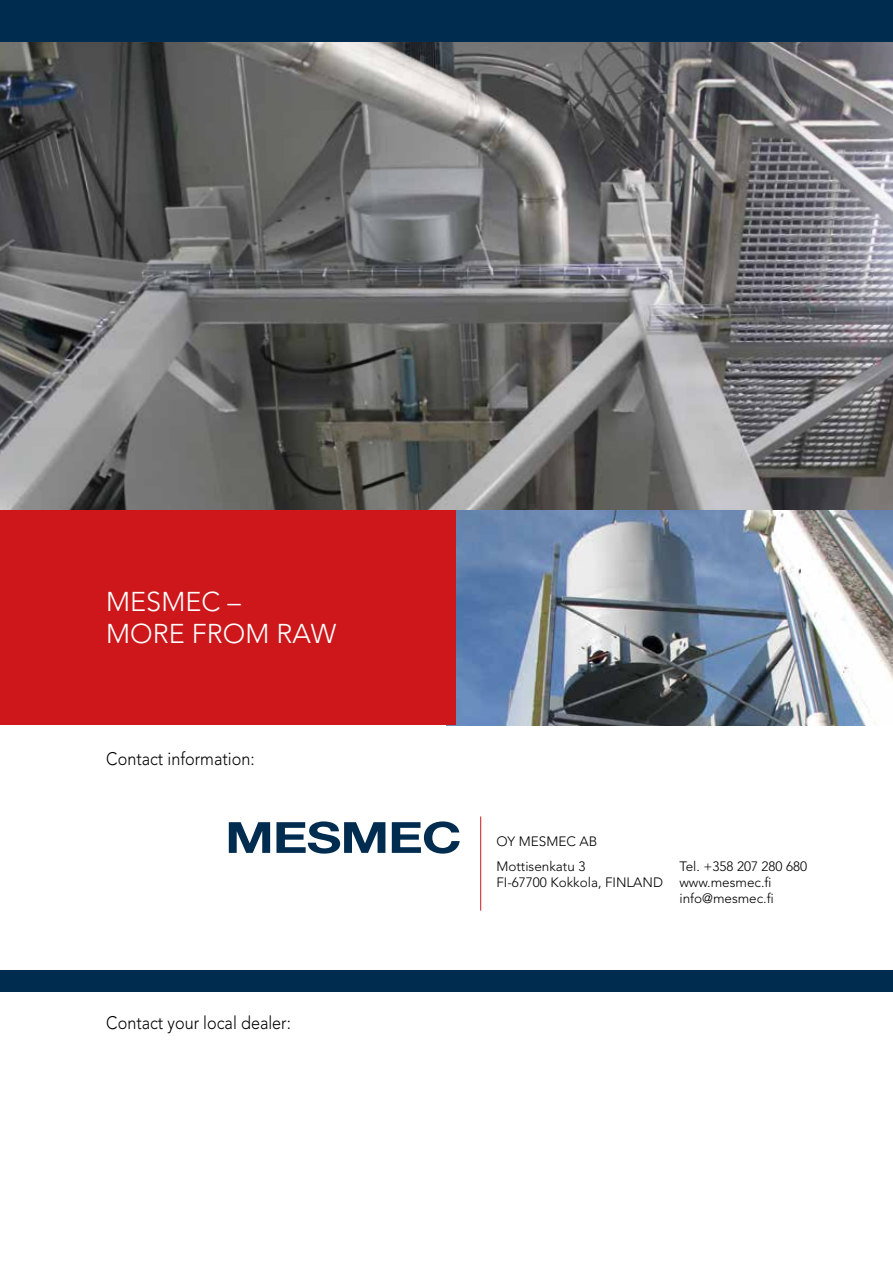
<style>
.page{position:relative;width:893px;height:1263px;background:#fff}
.page>*{position:absolute;margin:0;border:0;box-sizing:border-box;transform-origin:0 0}
.t1{font:300 27px/32.4px "Avenir LT Std";color:#fff}
.t2{font:300 18px "Avenir LT Std";color:#000;scale:.9 1}
.t3{font:300 13.5px/16.2px "Avenir LT Std";color:#000}
</style>
<div class="page">
<div style="left:0;top:0;width:893px;height:43px;background:#002c50"></div>
<img style="left:0;top:43px;width:893px;height:467px">
<img style="left:456px;top:510px;width:437px;height:215px">
<div style="left:0;top:510px;width:456px;height:215px;background:#cd171a"></div>
<svg style="left:229px;top:821px;width:231px;height:33px"></svg>
<hr style="left:480px;top:816px;width:1px;height:95px;background:#cd171a">
<div style="left:0;top:971px;width:893px;height:21px;background:#002c50"></div>
<h1 class="t1" style="left:106px;top:585px;width:231px">MESMEC –<br>MORE FROM RAW</h1>
<h2 class="t2" style="left:106px;top:748px;width:166px">Contact information:</h2>
<h2 class="t2" style="left:106px;top:1012px;width:207px">Contact your local dealer:</h2>
<p class="t3" style="left:496px;top:829px;width:102px;line-height:24.8px">OY MESMEC AB<br>Mottisenkatu 3</p>
<p class="t3" style="left:496px;top:874px;width:168px">FI-67700 Kokkola, FINLAND</p>
<p class="t3" style="left:679px;top:858px;width:129px">Tel. +358 207 280 680 www.mesmec.fi info@mesmec.fi</p>
</div>
